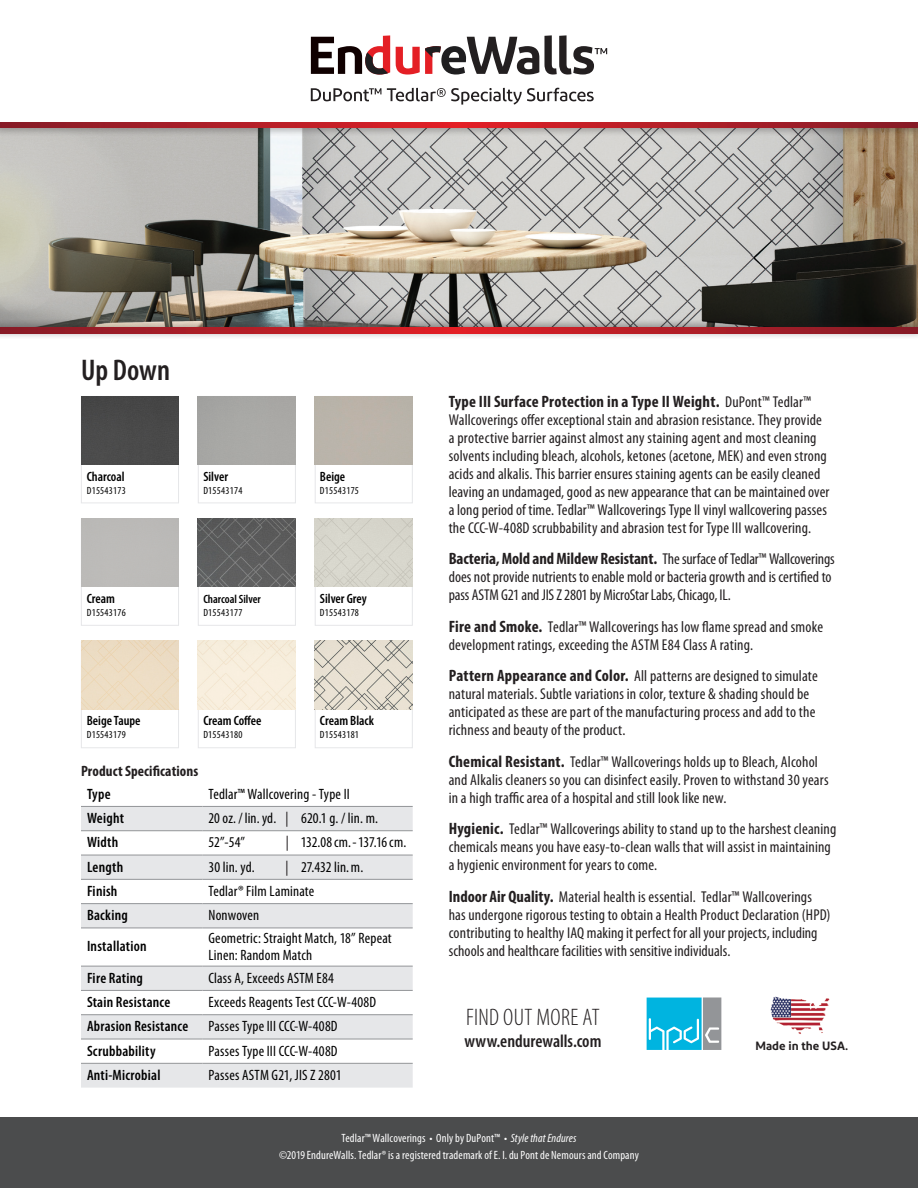
<style>
.page{position:relative;width:918px;height:1188px;background:#fff}
.page>*{position:absolute;margin:0;border:0;box-sizing:border-box;transform-origin:0 0}
.Product_Name{font:600 condensed 30px "Myriad Pro";color:#231f20}
.t1{font:300 condensed 24px "Myriad Pro";letter-spacing:.015em;color:#231f20}
.t2{font:600 condensed 18px "Myriad Pro";color:#231f20}
.t3{font:700 condensed 16.5px "Myriad Pro";color:#231f20}
.t4{font:condensed 15.75px/18px "Myriad Pro";letter-spacing:.01em;color:#231f20}
.Table{font:condensed 15px/16.5px "Myriad Pro";letter-spacing:.01em;color:#000}
.Table-2{font:600 condensed 15px "Myriad Pro";letter-spacing:.015em;color:#000}
.Body_Headline{font:700 condensed 15px "Myriad Pro";letter-spacing:.005em;color:#231f20}
.Table-3{font:condensed 15px "Myriad Pro";letter-spacing:-.01em;color:#000}
.Swatch_Name{font:600 condensed 13.5px "Myriad Pro";color:#000}
.t5{font:condensed 12px/16.5px "Myriad Pro";letter-spacing:.01em;color:#fff;text-align:center}
.Swatch_Name-2{font:600 condensed 12px "Myriad Pro";color:#000}
.t6{font:600 12px "Diodrum";color:#231f20}
.Swatch_ID{font:condensed 10.5px "Myriad Pro";letter-spacing:.025em;color:#000}
.s1{color:#231f20}
.s2{font-weight:400;font-size:15.75px}
.s3{font-weight:700;font-size:16.5px}
.s4{font-style:italic}
</style>
<div class="page">
<div style="left:0;top:1117px;width:918px;height:71px;background:#4b4c4d"></div>
<img style="left:770px;top:996px;width:60px;height:38px">
<svg style="left:647px;top:998px;width:74px;height:52px;background:#41b6d3"></svg>
<img style="left:0;top:138px;width:918px;height:180px">
<div style="left:81px;top:641px;width:98px;height:107px;border:1px solid #e6e7e9"></div>
<div style="left:198px;top:641px;width:98px;height:107px;border:1px solid #e6e7e9"></div>
<div style="left:315px;top:641px;width:98px;height:107px;border:1px solid #e6e7e9"></div>
<img style="left:315px;top:641px;width:98px;height:68px">
<img style="left:198px;top:641px;width:98px;height:68px">
<img style="left:81px;top:641px;width:98px;height:68px">
<div style="left:81px;top:518px;width:98px;height:108px;border:1px solid #e6e7e9"></div>
<div style="left:198px;top:518px;width:98px;height:108px;border:1px solid #e6e7e9"></div>
<div style="left:315px;top:518px;width:98px;height:108px;border:1px solid #e6e7e9"></div>
<img style="left:315px;top:518px;width:98px;height:69px">
<img style="left:198px;top:518px;width:98px;height:69px">
<div style="left:81px;top:396px;width:98px;height:107px;border:1px solid #e6e7e9"></div>
<div style="left:198px;top:396px;width:98px;height:107px;border:1px solid #e6e7e9"></div>
<div style="left:315px;top:396px;width:98px;height:107px;border:1px solid #e6e7e9"></div>
<div style="left:81px;top:396px;width:98px;height:68px;background:#494949"></div>
<svg style="left:81px;top:807px;width:332px;height:281px;fill:#e6e7e9"></svg>
<hr style="left:81px;top:806px;width:121px;height:1px;background:#939598">
<hr style="left:202px;top:806px;width:211px;height:1px;background:#939598">
<hr style="left:81px;top:830px;width:121px;height:1px;background:#939598">
<hr style="left:202px;top:830px;width:211px;height:1px;background:#939598">
<hr style="left:81px;top:855px;width:121px;height:1px;background:#939598">
<hr style="left:202px;top:855px;width:211px;height:1px;background:#939598">
<hr style="left:81px;top:879px;width:121px;height:1px;background:#939598">
<hr style="left:202px;top:879px;width:211px;height:1px;background:#939598">
<hr style="left:81px;top:903px;width:121px;height:1px;background:#939598">
<hr style="left:202px;top:903px;width:211px;height:1px;background:#939598">
<hr style="left:81px;top:928px;width:121px;height:1px;background:#939598">
<hr style="left:202px;top:928px;width:211px;height:1px;background:#939598">
<hr style="left:81px;top:966px;width:121px;height:1px;background:#939598">
<hr style="left:202px;top:966px;width:211px;height:1px;background:#939598">
<hr style="left:81px;top:990px;width:121px;height:1px;background:#939598">
<hr style="left:202px;top:990px;width:211px;height:1px;background:#939598">
<hr style="left:81px;top:1014px;width:121px;height:1px;background:#939598">
<hr style="left:202px;top:1014px;width:211px;height:1px;background:#939598">
<hr style="left:81px;top:1039px;width:121px;height:1px;background:#939598">
<hr style="left:202px;top:1039px;width:211px;height:1px;background:#939598">
<hr style="left:81px;top:1063px;width:121px;height:1px;background:#939598">
<hr style="left:202px;top:1063px;width:211px;height:1px;background:#939598">
<div style="left:0;top:115px;width:918px;height:23px;background:#231f20;opacity:.5"></div>
<svg style="left:0;top:122px;width:918px;height:5px;background:#b21d26"></svg>
<div style="left:0;top:318px;width:918px;height:22px;background:#231f20;opacity:.5"></div>
<svg style="left:0;top:328px;width:918px;height:5px;background:#b21d26"></svg>
<div style="left:0;top:0;width:918px;height:122px;background:#fff"></div>
<svg style="left:311px;top:88px;width:70px;height:13px"></svg>
<svg style="left:387px;top:88px;width:207px;height:17px"></svg>
<svg style="left:311px;top:35px;width:79px;height:40px"></svg>
<svg style="left:396px;top:35px;width:211px;height:40px"></svg>
<p class="Product_Name" style="left:81px;top:352px;width:91px">Up Down</p>
<p class="Swatch_Name" style="left:87px;top:468px;width:39px">Charcoal</p>
<p class="Swatch_ID" style="left:87px;top:484px;width:41px">D15543173</p>
<p class="Swatch_Name" style="left:203px;top:468px;width:26px">Silver</p>
<p class="Swatch_ID" style="left:203px;top:484px;width:41px">D15543174</p>
<p class="Swatch_Name" style="left:320px;top:468px;width:27px">Beige</p>
<p class="Swatch_ID" style="left:320px;top:484px;width:41px">D15543175</p>
<p class="Swatch_Name" style="left:87px;top:590px;width:30px">Cream</p>
<p class="Swatch_ID" style="left:87px;top:606px;width:41px">D15543176</p>
<p class="Swatch_Name-2" style="left:203px;top:592px;width:59px">Charcoal Silver</p>
<p class="Swatch_ID" style="left:203px;top:606px;width:41px">D15543177</p>
<p class="Swatch_Name" style="left:320px;top:590px;width:48px">Silver Grey</p>
<p class="Swatch_ID" style="left:320px;top:606px;width:41px">D15543178</p>
<p class="Swatch_Name" style="left:87px;top:712px;width:55px">Beige Taupe</p>
<p class="Swatch_ID" style="left:87px;top:728px;width:41px">D15543179</p>
<p class="Swatch_Name" style="left:203px;top:712px;width:60px">Cream Coffee</p>
<p class="Swatch_ID" style="left:203px;top:728px;width:41px">D15543180</p>
<p class="Swatch_Name" style="left:320px;top:712px;width:56px">Cream Black</p>
<p class="Swatch_ID" style="left:320px;top:728px;width:41px">D15543181</p>
<p class="Body_Headline" style="left:81px;top:761px;width:119px">Product Specifications</p>
<p class="Table-2" style="left:87px;top:784px;width:25px">Type</p>
<p class="Table" style="left:208px;top:785px;width:143px">Tedlar™ Wallcovering - Type II</p>
<p class="Table-2" style="left:87px;top:809px;width:39px">Weight</p>
<p class="Table" style="left:208px;top:810px;width:171px">20 oz. / lin. yd. <span class="s1">|</span> 620.1 g. / lin. m.</p>
<p class="Table-2" style="left:87px;top:833px;width:33px">Width</p>
<p class="Table" style="left:208px;top:834px;width:38px">52”-54”</p>
<p class="Table-3" style="left:286px;top:833px;width:122px"><span class="s1">|</span> 132.08 cm. - 137.16 cm.</p>
<p class="Table-2" style="left:87px;top:857px;width:38px">Length</p>
<p class="Table" style="left:208px;top:858px;width:48px">30 lin. yd.</p>
<p class="Table" style="left:285px;top:858px;width:79px"><span class="s1">|</span> 27.432 lin. m.</p>
<p class="Table-2" style="left:87px;top:882px;width:32px">Finish</p>
<p class="Table" style="left:208px;top:883px;width:107px">Tedlar® Film Laminate</p>
<p class="Table-2" style="left:87px;top:906px;width:42px">Backing</p>
<p class="Table" style="left:208px;top:907px;width:52px">Nonwoven</p>
<p class="Table-2" style="left:87px;top:937px;width:61px">Installation</p>
<p class="Table" style="left:208px;top:930px;width:185px">Geometric: Straight Match, 18” Repeat<br>Linen: Random Match</p>
<p class="Table-2" style="left:87px;top:969px;width:57px">Fire Rating</p>
<p class="Table" style="left:208px;top:969px;width:127px">Class A, Exceeds ASTM E84</p>
<p class="Table-2" style="left:87px;top:993px;width:85px">Stain Resistance</p>
<p class="Table" style="left:208px;top:994px;width:169px">Exceeds Reagents Test CCC-W-408D</p>
<p class="Table-2" style="left:87px;top:1017px;width:103px">Abrasion Resistance</p>
<p class="Table" style="left:208px;top:1018px;width:131px">Passes Type III CCC-W-408D</p>
<p class="Table-2" style="left:87px;top:1041px;width:70px">Scrubbability</p>
<p class="Table" style="left:208px;top:1042px;width:131px">Passes Type III CCC-W-408D</p>
<p class="Table-2" style="left:87px;top:1066px;width:75px">Anti-Microbial</p>
<p class="Table" style="left:208px;top:1067px;width:135px">Passes ASTM G21, JIS Z 2801</p>
<p class="t3" style="left:449px;top:391px;width:364px">Type III Surface Protection in a Type II Weight. <span class="s2">DuPont™ Tedlar™</span></p>
<p class="t4" style="left:449px;top:410px;width:382px">Wallcoverings offer exceptional stain and abrasion resistance. They provide a protective barrier against almost any staining agent and most cleaning solvents including bleach, alcohols, ketones (acetone, MEK) and even strong acids and alkalis. This barrier ensures staining agents can be easily cleaned leaving an undamaged, good as new appearance that can be maintained over a long period of time. Tedlar™ Wallcoverings Type II vinyl wallcovering passes the CCC-W-408D scrubbability and abrasion test for Type III wallcovering.</p>
<p class="t3" style="left:449px;top:549px;width:388px">Bacteria, Mold and Mildew Resistant. <span class="s2">The surface of Tedlar™ Wallcoverings</span></p>
<p class="t4" style="left:449px;top:568px;width:384px">does not provide nutrients to enable mold or bacteria growth and is certified to pass ASTM G21 and JIS Z 2801 by MicroStar Labs, Chicago, IL.</p>
<p class="t4" style="left:449px;top:617px;width:376px"><span class="s3">Fire and Smoke.</span> Tedlar™ Wallcoverings has low flame spread and smoke development ratings, exceeding the ASTM E84 Class A rating.</p>
<p class="t4" style="left:449px;top:667px;width:371px"><span class="s3">Pattern Appearance and Color.</span> All patterns are designed to simulate natural materials. Subtle variations in color, texture &amp; shading should be anticipated as these are part of the manufacturing process and add to the richness and beauty of the product.</p>
<p class="t4" style="left:449px;top:752px;width:381px"><span class="s3">Chemical Resistant.</span> Tedlar™ Wallcoverings holds up to Bleach, Alcohol and Alkalis cleaners so you can disinfect easily. Proven to withstand 30 years in a high traffic area of a hospital and still look like new.</p>
<p class="t4" style="left:449px;top:820px;width:389px"><span class="s3">Hygienic.</span> Tedlar™ Wallcoverings ability to stand up to the harshest cleaning chemicals means you have easy-to-clean walls that will assist in maintaining a hygienic environment for years to come.</p>
<p class="t4" style="left:449px;top:887px;width:383px"><span class="s3">Indoor Air Quality.</span> Material health is essential. Tedlar™ Wallcoverings has undergone rigorous testing to obtain a Health Product Declaration (HPD) contributing to healthy IAQ making it perfect for all your projects, including schools and healthcare facilities with sensitive individuals.</p>
<h2 class="t1" style="left:466px;top:1004px;width:135px">FIND OUT MORE AT</h2>
<p class="t2" style="left:464px;top:1030px;width:138px">www.endurewalls.com</p>
<p class="t6" style="left:755px;top:1038px;width:94px">Made in the USA.</p>
<p class="t5" style="left:279px;top:1130px;width:361px">Tedlar™ Wallcoverings • Only by DuPont™ • <span class="s4">Style that Endures<br></span>©2019 EndureWalls. Tedlar® is a registered trademark of E. I. du Pont de Nemours and Company</p>
</div>
